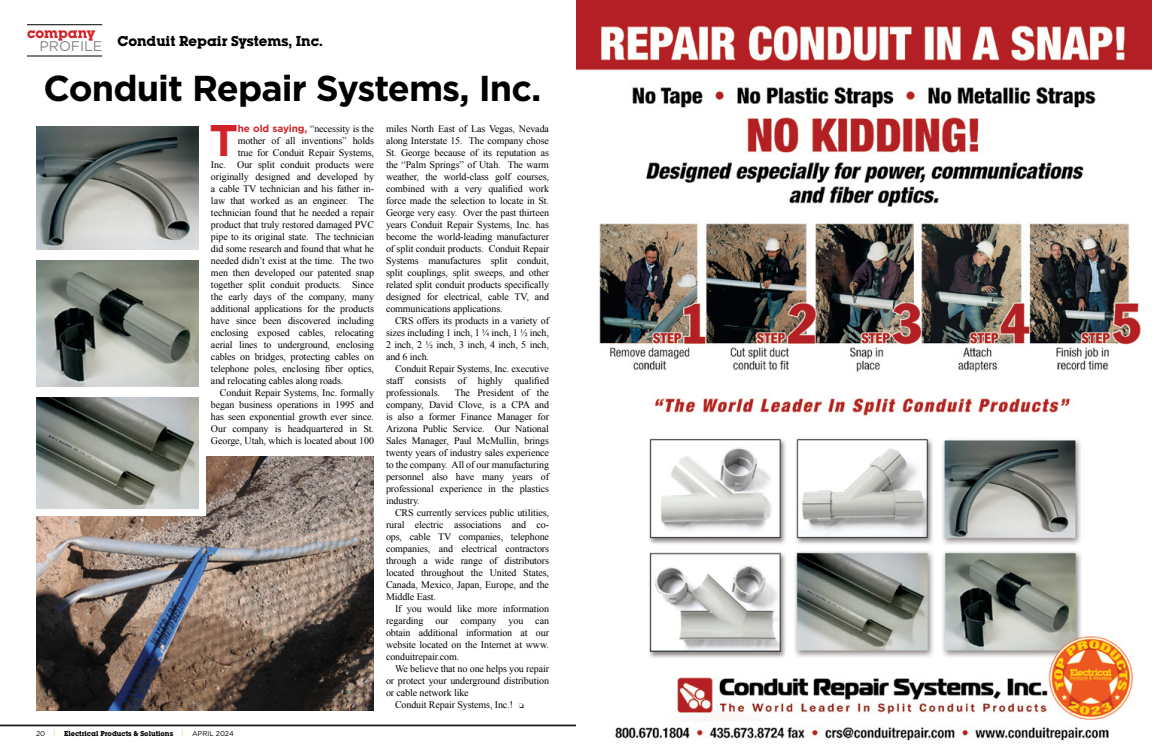
<style>
.page{position:relative;width:1152px;height:756px;background:#fff}
.page>*{position:absolute;margin:0;border:0;box-sizing:border-box;transform-origin:0 0}
.t1{font:700 44.3px "Gotham";color:#d2232a}
.t2{font:700 36px "Gotham";letter-spacing:-.025em;color:#000}
.t3{font:700 14px "Lubalin Graph";color:#000}
.t4{font:700 14px "Lubalin Graph";color:#d2232a}
.t5{font:14px "Gotham";color:#808285}
.t6{font:10px/12px "Times New Roman";letter-spacing:-.01em;color:#000;text-align:justify}
.t7{font:700 7px "Lubalin Graph";color:#000}
.s1{font-family:"Gotham";font-weight:700;color:#d2232a}
.s2{font-family:"Gotham";font-weight:400}
.s3{font-family:"Gotham";font-weight:400;color:#ffcb05}
</style>
<div class="page">
<hr style="left:0;top:725px;width:576px;height:1px;background:#000">
<hr style="left:0;top:726px;width:576px;height:1px;background:#000">
<hr style="left:27px;top:24px;width:75px;height:1px;background:#000">
<hr style="left:27px;top:56px;width:75px;height:1px;background:#000">
<img style="left:36px;top:456px;width:338px;height:255px">
<img style="left:36px;top:260px;width:163px;height:126px">
<svg style="left:36px;top:397px;width:174px;height:123px;background:#959891"></svg>
<img style="left:36px;top:126px;width:163px;height:124px">
<img style="left:576px;top:0;width:576px;height:741px">
<h3 class="t4" style="left:27px;top:24px;width:69px">company</h3>
<h3 class="t5" style="left:40px;top:37px;width:64px">PROFILE</h3>
<h2 class="t2" style="left:44px;top:64px;width:499px">Conduit Repair Systems, Inc.</h2>
<h3 class="t3" style="left:118px;top:32px;width:207px">Conduit Repair Systems, Inc.</h3>
<h1 class="t1" style="left:209px;top:111px;width:30px">T</h1>
<p class="t6" style="left:238px;top:123px;width:138px"><span class="s1">he old saying,</span> “necessity is the</p>
<p class="t6" style="left:238px;top:135px;width:138px">mother of all inventions” holds</p>
<p class="t6" style="left:238px;top:147px;width:138px">true for Conduit Repair Systems,</p>
<p class="t6" style="left:211px;top:159px;width:165px">Inc. Our split conduit products were</p>
<p class="t6" style="left:211px;top:171px;width:165px">originally designed and developed by</p>
<p class="t6" style="left:211px;top:183px;width:165px">a cable TV technician and his father in-</p>
<p class="t6" style="left:211px;top:195px;width:165px">law that worked as an engineer. The</p>
<p class="t6" style="left:211px;top:207px;width:165px">technician found that he needed a repair</p>
<p class="t6" style="left:211px;top:219px;width:165px">product that truly restored damaged PVC</p>
<p class="t6" style="left:211px;top:231px;width:165px">pipe to its original state. The technician</p>
<p class="t6" style="left:211px;top:243px;width:165px">did some research and found that what he</p>
<p class="t6" style="left:211px;top:255px;width:165px">needed didn’t exist at the time. The two</p>
<p class="t6" style="left:211px;top:267px;width:165px">men then developed our patented snap</p>
<p class="t6" style="left:211px;top:279px;width:165px">together split conduit products. Since</p>
<p class="t6" style="left:211px;top:291px;width:165px">the early days of the company, many</p>
<p class="t6" style="left:211px;top:303px;width:165px">additional applications for the products</p>
<p class="t6" style="left:211px;top:315px;width:165px">have since been discovered including</p>
<p class="t6" style="left:211px;top:327px;width:165px">enclosing exposed cables, relocating</p>
<p class="t6" style="left:211px;top:339px;width:165px">aerial lines to underground, enclosing</p>
<p class="t6" style="left:211px;top:351px;width:165px">cables on bridges, protecting cables on</p>
<p class="t6" style="left:211px;top:363px;width:165px">telephone poles, enclosing fiber optics,</p>
<p class="t6" style="left:211px;top:375px;width:134px">and relocating cables along roads.</p>
<p class="t6" style="left:220px;top:387px;width:156px">Conduit Repair Systems, Inc. formally</p>
<p class="t6" style="left:211px;top:399px;width:164px">began business operations in 1995 and</p>
<p class="t6" style="left:211px;top:411px;width:164px">has seen exponential growth ever since.</p>
<p class="t6" style="left:211px;top:423px;width:165px">Our company is headquartered in St.</p>
<p class="t6" style="left:211px;top:435px;width:165px">George, Utah, which is located about 100</p>
<p class="t7" style="left:36px;top:729px;width:199px"><span class="s2">20</span> <span class="s3">|</span> Electrical Products &amp; Solutions <span class="s3">|</span> <span class="s2">APRIL 2024</span></p>
<p class="t6" style="left:386px;top:123px;width:165px">miles North East of Las Vegas, Nevada along Interstate 15. The company chose St. George because of its reputation as the “Palm Springs” of Utah. The warm weather, the world-class golf courses, combined with a very qualified work force made the selection to locate in St.<br>George very easy. Over the past thirteen years Conduit Repair Systems, Inc. has become the world-leading manufacturer of split conduit products. Conduit Repair Systems manufactures split conduit, split couplings, split sweeps, and other related split conduit products specifically designed for electrical, cable TV, and communications applications.</p>
<p class="t6" style="left:386px;top:315px;width:165px;text-indent:9px">CRS offers its products in a variety of sizes including 1 inch, 1 ¼ inch, 1 ½ inch, 2 inch, 2 ½ inch, 3 inch, 4 inch, 5 inch, and 6 inch.</p>
<p class="t6" style="left:386px;top:363px;width:165px;text-indent:9px">Conduit Repair Systems, Inc. executive staff consists of highly qualified professionals.</p>
<p class="t6" style="left:386px;top:387px;width:165px;text-indent:69px">The President of the company, David Clove, is a CPA and is also a former Finance Manager for Arizona Public Service. Our National Sales Manager, Paul McMullin, brings twenty years of industry sales experience to the company. All of our manufacturing personnel also have many years of professional experience in the plastics industry.</p>
<p class="t6" style="left:386px;top:507px;width:165px;text-indent:9px">CRS currently services public utilities, rural electric associations and co&shy;ops, cable TV companies, telephone companies, and electrical contractors through a wide range of distributors located throughout the United States, Canada, Mexico, Japan, Europe, and the Middle East.</p>
<p class="t6" style="left:386px;top:603px;width:165px;text-indent:9px">If you would like more information regarding our company you can obtain additional information at our website located on the Internet at www. conduitrepair.com.</p>
<p class="t6" style="left:395px;top:663px;width:156px">We believe that no one helps you repair</p>
<p class="t6" style="left:386px;top:675px;width:165px">or protect your underground distribution</p>
<p class="t6" style="left:386px;top:687px;width:84px">or cable network like</p>
<p class="t6" style="left:395px;top:699px;width:130px">Conduit Repair Systems, Inc.! □</p>
</div>
